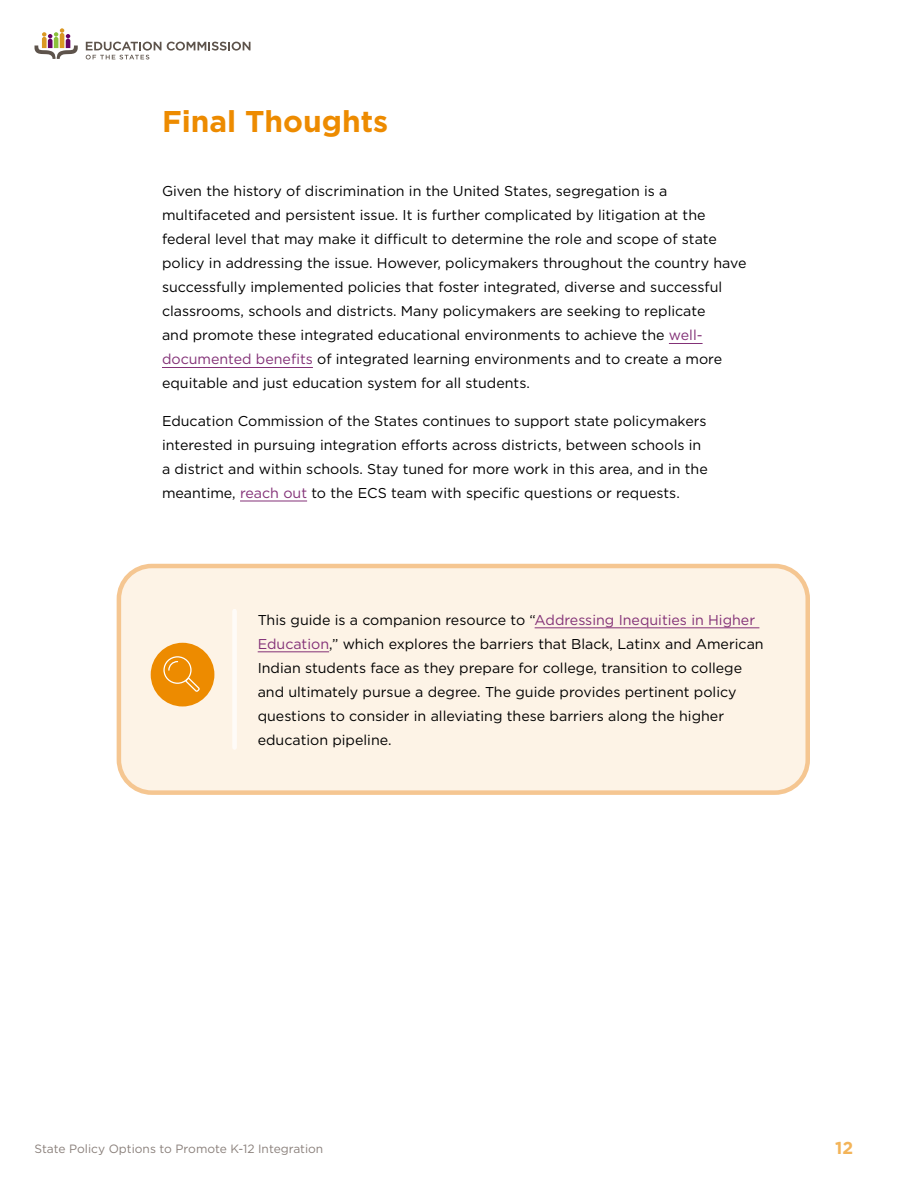
<style>
.page{position:relative;width:918px;height:1188px;background:#fff}
.page>*{position:absolute;margin:0;border:0;box-sizing:border-box;transform-origin:0 0}
.t1{font:700 30px "Gotham";color:#ed8b00}
.t2{font:700 17.25px "Gotham";color:#f3b459}
.t3{font:14.25px/24px "Gotham";color:#000}
.t4{font:12px "Gotham";color:#8a807b}
.s1{color:#833177}
</style>
<div class="page">
<svg style="left:35px;top:28px;width:43px;height:31px"></svg>
<svg style="left:167px;top:42px;width:84px;height:9px"></svg>
<svg style="left:86px;top:42px;width:75px;height:17px"></svg>
<div style="left:119px;top:566px;width:689px;height:227px;background:#fdf3e6;border-radius:33px"></div>
<div style="left:117px;top:564px;width:693px;height:231px;border:4px solid #f5c691;border-radius:33px"></div>
<hr style="left:669px;top:343px;width:34px;height:1px;background:#833177">
<hr style="left:162px;top:367px;width:151px;height:1px;background:#833177">
<hr style="left:240px;top:501px;width:67px;height:1px;background:#833177">
<hr style="left:535px;top:628px;width:224px;height:1px;background:#833177">
<hr style="left:258px;top:652px;width:71px;height:1px;background:#833177">
<div style="left:151px;top:643px;width:63px;height:63px;background:#ed8b00;border-radius:50%"></div>
<svg style="left:163px;top:656px;width:37px;height:36px"></svg>
<div style="left:232px;top:611px;width:5px;height:137px;background:#fefbf8"></div>
<h1 class="t1" style="left:162px;top:101px;width:228px">Final Thoughts</h1>
<p class="t3" style="left:162px;top:179px;width:586px">Given the history of discrimination in the United States, segregation is a multifaceted and persistent issue. It is further complicated by litigation at the federal level that may make it difficult to determine the role and scope of state policy in addressing the issue. However, policymakers throughout the country have successfully implemented policies that foster integrated, diverse and successful classrooms, schools and districts. Many policymakers are seeking to replicate<br>and promote these integrated educational environments to achieve the <span class="s1">well&shy;documented benefits</span> of integrated learning environments and to create a more equitable and just education system for all students.</p>
<p class="t3" style="left:162px;top:409px;width:547px">Education Commission of the States continues to support state policymakers interested in pursuing integration efforts across districts, between schools in a district and within schools. Stay tuned for more work in this area, and in the meantime, <span class="s1">reach out</span> to the ECS team with specific questions or requests.</p>
<p class="t3" style="left:258px;top:607px;width:508px">This guide is a companion resource to “<span class="s1">Addressing Inequities in Higher Education</span>,” which explores the barriers that Black, Latinx and American Indian students face as they prepare for college, transition to college and ultimately pursue a degree. The guide provides pertinent policy questions to consider in alleviating these barriers along the higher education pipeline.</p>
<p class="t4" style="left:34px;top:1141px;width:290px">State Policy Options to Promote K-12 Integration</p>
<p class="t2" style="left:835px;top:1136px;width:20px">12</p>
</div>
